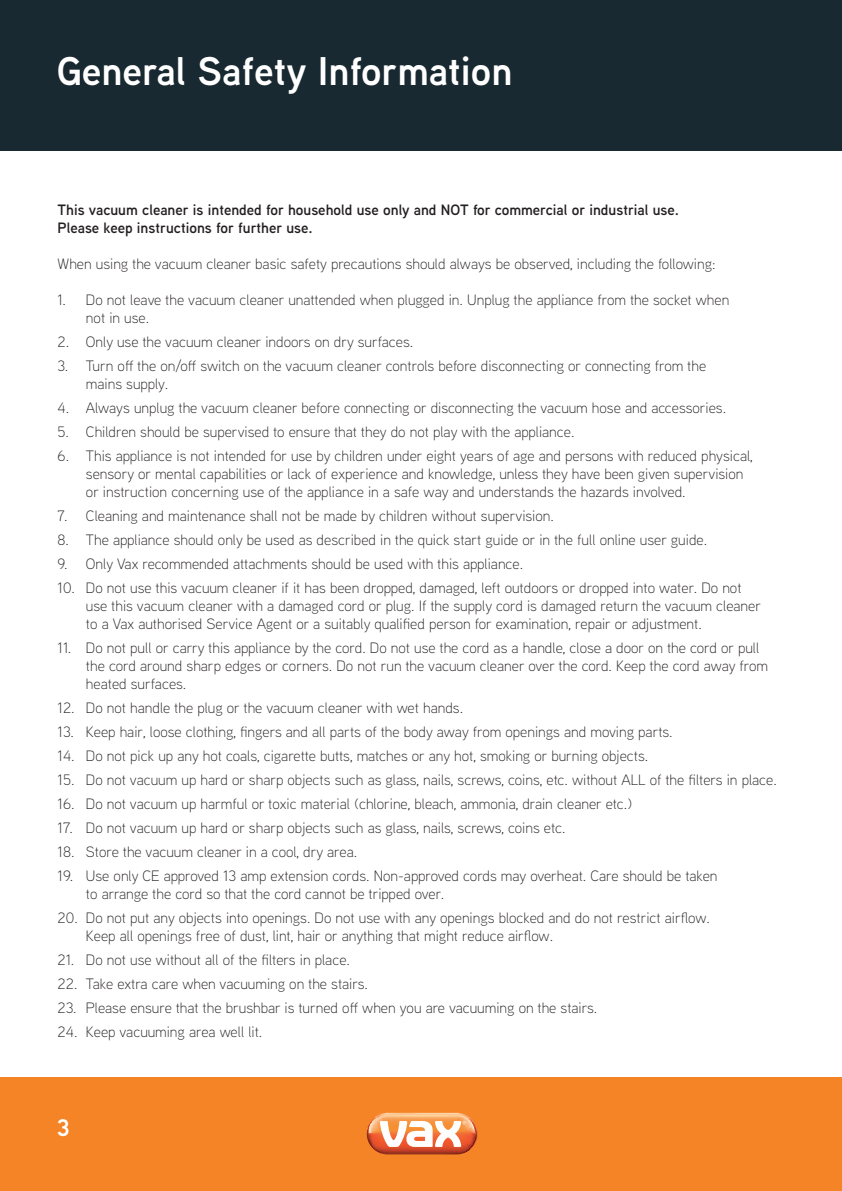
<style>
.page{position:relative;width:842px;height:1191px;background:#fff}
.page>*{position:absolute;margin:0;border:0;box-sizing:border-box;transform-origin:0 0}
.t1{font:600 40px "Vax Aaux Next";color:#fff}
.t2{font:600 24px "Vax Aaux Next";color:#fff}
.t3{font:300 15px/18px "Vax Aaux Next";color:#231f20}
.t4{font:600 15px/18px "Vax Aaux Next";color:#231f20}
</style>
<div class="page">
<div style="left:0;top:1077px;width:842px;height:114px;background:#f58427"></div>
<div style="left:0;top:0;width:842px;height:150px;background:#192931"></div>
<svg style="left:367px;top:1112px;width:110px;height:42px;background:#eda078"></svg>
<h1 class="t1" style="left:57px;top:43px;width:457px">General Safety Information</h1>
<p class="t4" style="left:58px;top:200px;width:623px">This vacuum cleaner is intended for household use only and NOT for commercial or industrial use.<br>Please keep instructions for further use.</p>
<p class="t3" style="left:58px;top:254px;width:659px">When using the vacuum cleaner basic safety precautions should always be observed, including the following:</p>
<p class="t3" style="left:86px;top:290px;width:645px;text-indent:-28px">1. Do not leave the vacuum cleaner unattended when plugged in. Unplug the appliance from the socket when not in use.</p>
<p class="t3" style="left:58px;top:332px;width:357px">2. Only use the vacuum cleaner indoors on dry surfaces.</p>
<p class="t3" style="left:86px;top:356px;width:622px;text-indent:-28px">3. Turn off the on/off switch on the vacuum cleaner controls before disconnecting or connecting from the mains supply.</p>
<p class="t3" style="left:58px;top:398px;width:670px">4. Always unplug the vacuum cleaner before connecting or disconnecting the vacuum hose and accessories.</p>
<p class="t3" style="left:58px;top:422px;width:518px">5. Children should be supervised to ensure that they do not play with the appliance.</p>
<p class="t3" style="left:86px;top:446px;width:668px;text-indent:-28px">6. This appliance is not intended for use by children under eight years of age and persons with reduced physical, sensory or mental capabilities or lack of experience and knowledge, unless they have been given supervision or instruction concerning use of the appliance in a safe way and understands the hazards involved.</p>
<p class="t3" style="left:58px;top:506px;width:498px">7. Cleaning and maintenance shall not be made by children without supervision.</p>
<p class="t3" style="left:58px;top:530px;width:651px">8. The appliance should only be used as described in the quick start guide or in the full online user guide.</p>
<p class="t3" style="left:58px;top:554px;width:467px">9. Only Vax recommended attachments should be used with this appliance.</p>
<p class="t3" style="left:86px;top:578px;width:677px;text-indent:-28px">10. Do not use this vacuum cleaner if it has been dropped, damaged, left outdoors or dropped into water. Do not use this vacuum cleaner with a damaged cord or plug. If the supply cord is damaged return the vacuum cleaner to a Vax authorised Service Agent or a suitably qualified person for examination, repair or adjustment.</p>
<p class="t3" style="left:86px;top:638px;width:684px;text-indent:-28px">11. Do not pull or carry this appliance by the cord. Do not use the cord as a handle, close a door on the cord or pull the cord around sharp edges or corners. Do not run the vacuum cleaner over the cord. Keep the cord away from heated surfaces.</p>
<p class="t3" style="left:58px;top:698px;width:407px">12. Do not handle the plug or the vacuum cleaner with wet hands.</p>
<p class="t3" style="left:58px;top:722px;width:617px">13. Keep hair, loose clothing, fingers and all parts of the body away from openings and moving parts.</p>
<p class="t3" style="left:58px;top:746px;width:592px">14. Do not pick up any hot coals, cigarette butts, matches or any hot, smoking or burning objects.</p>
<p class="t3" style="left:58px;top:770px;width:721px">15. Do not vacuum up hard or sharp objects such as glass, nails, screws, coins, etc. without ALL of the filters in place.</p>
<p class="t3" style="left:58px;top:794px;width:576px">16. Do not vacuum up harmful or toxic material (chlorine, bleach, ammonia, drain cleaner etc.)</p>
<p class="t3" style="left:58px;top:818px;width:509px">17. Do not vacuum up hard or sharp objects such as glass, nails, screws, coins etc.</p>
<p class="t3" style="left:58px;top:842px;width:301px">18. Store the vacuum cleaner in a cool, dry area.</p>
<p class="t3" style="left:86px;top:866px;width:633px;text-indent:-28px">19. Use only CE approved 13 amp extension cords. Non-approved cords may overheat. Care should be taken to arrange the cord so that the cord cannot be tripped over.</p>
<p class="t3" style="left:86px;top:908px;width:625px;text-indent:-28px">20. Do not put any objects into openings. Do not use with any openings blocked and do not restrict airflow.<br>Keep all openings free of dust, lint, hair or anything that might reduce airflow.</p>
<p class="t3" style="left:58px;top:950px;width:294px">21. Do not use without all of the filters in place.</p>
<p class="t3" style="left:58px;top:974px;width:312px">22. Take extra care when vacuuming on the stairs.</p>
<p class="t3" style="left:58px;top:998px;width:541px">23. Please ensure that the brushbar is turned off when you are vacuuming on the stairs.</p>
<p class="t3" style="left:58px;top:1022px;width:206px">24. Keep vacuuming area well lit.</p>
<h2 class="t2" style="left:57px;top:1111px;width:14px">3</h2>
</div>
